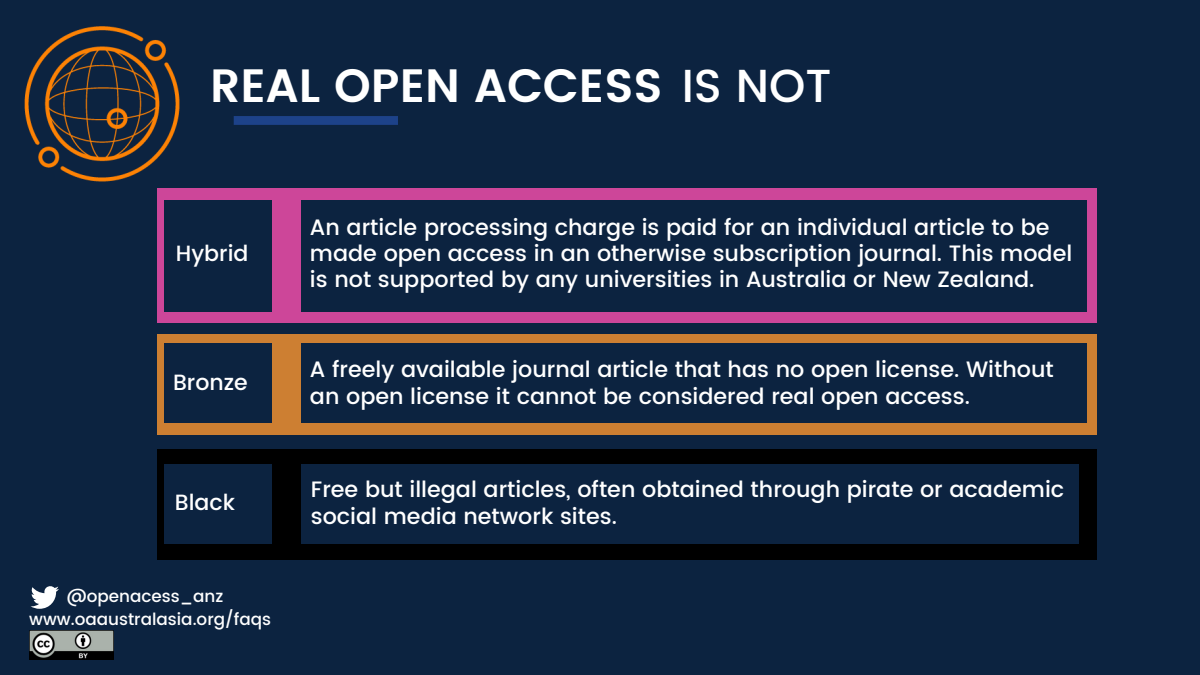
<style>
.page{position:relative;width:1200px;height:675px;background:#0c2340}
.page>*{position:absolute;margin:0;border:0;box-sizing:border-box;transform-origin:0 0}
.t1{font:600 46.7px "Poppins";color:#fff}
.t2{font:500 22.3px/26.2px "Poppins";color:#fff}
.t3{font:500 22px "Poppins";color:#fff}
.t4{font:500 16.8px "Poppins";color:#fff}
.s1{font-weight:500;font-size:46.2px}
</style>
<div class="page">
<img style="left:24px;top:26px;width:156px;height:156px">
<div style="left:234px;top:116px;width:164px;height:9px;background:#1d4289"></div>
<div style="left:157px;top:189px;width:940px;height:134px;background:#cd4699"></div>
<div style="left:165px;top:200px;width:107px;height:112px;background:#0c2340"></div>
<div style="left:157px;top:334px;width:940px;height:101px;background:#cd7f32"></div>
<div style="left:165px;top:343px;width:107px;height:79px;background:#0c2340"></div>
<div style="left:157px;top:449px;width:940px;height:111px;background:#000"></div>
<div style="left:165px;top:465px;width:107px;height:79px;background:#0c2340"></div>
<svg style="left:31px;top:586px;width:28px;height:23px"></svg>
<img style="left:29px;top:630px;width:84px;height:29px">
<div style="left:301px;top:200px;width:785px;height:112px;background:#0c2340"></div>
<div style="left:301px;top:343px;width:785px;height:79px;background:#0c2340"></div>
<div style="left:301px;top:465px;width:778px;height:79px;background:#0c2340"></div>
<p class="t1" style="left:210px;top:58px;width:623px">REAL OPEN ACCESS <span class="s1">IS NOT</span></p>
<p class="t3" style="left:176px;top:240px;width:74px">Hybrid</p>
<p class="t3" style="left:173px;top:369px;width:76px">Bronze</p>
<p class="t3" style="left:175px;top:490px;width:62px">Black</p>
<p class="t4" style="left:67px;top:586px;width:158px">@openacess_anz</p>
<p class="t4" style="left:29px;top:609px;width:243px">www.oaaustralasia.org/faqs</p>
<p class="t2" style="left:310px;top:214px;width:764px">An article processing charge is paid for an individual article to be made open access in an otherwise subscription journal. This model is not supported by any universities in Australia or New Zealand.</p>
<p class="t2" style="left:310px;top:357px;width:745px">A freely available journal article that has no open license. Without an open license it cannot be considered real open access.</p>
<p class="t2" style="left:311px;top:476px;width:755px">Free but illegal articles, often obtained through pirate or academic social media network sites.</p>
</div>
